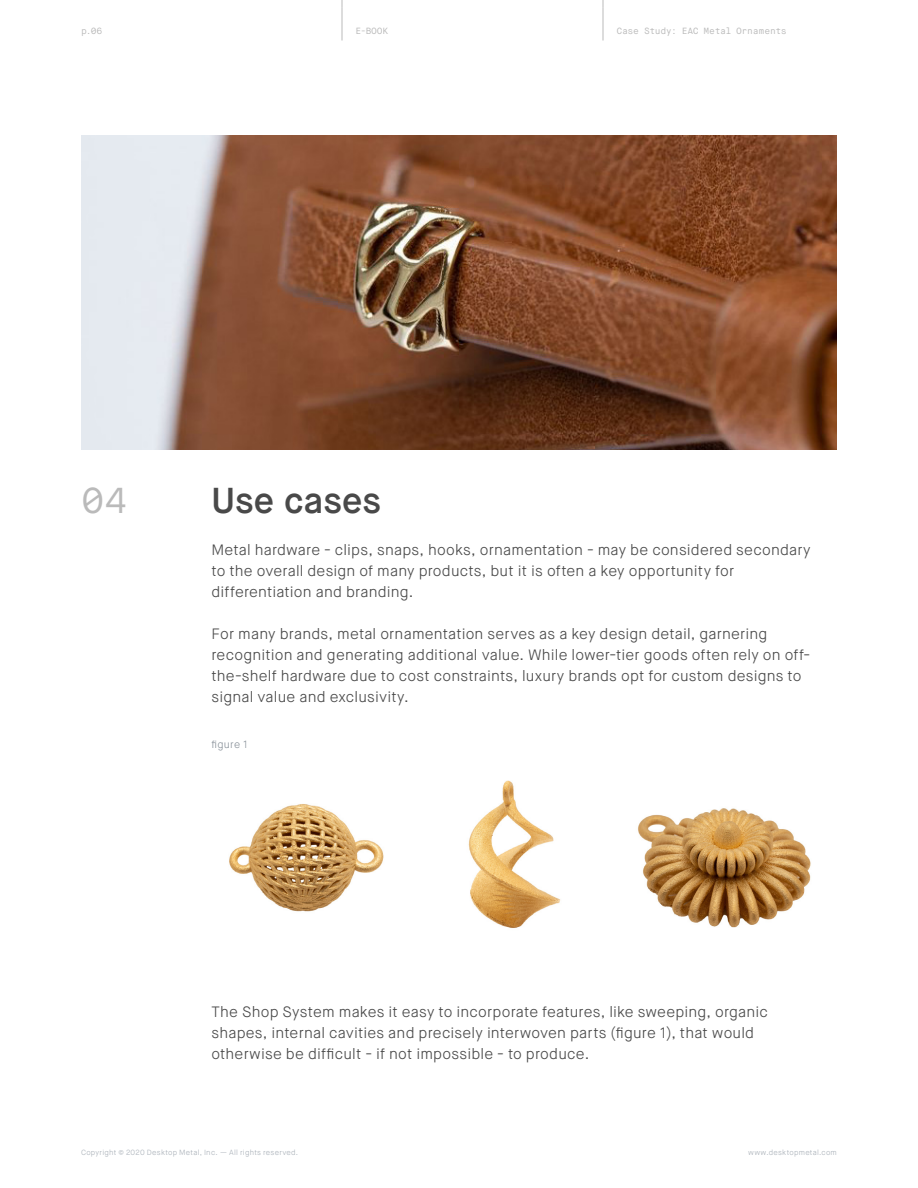
<style>
.page{position:relative;width:918px;height:1188px;background:#fff}
.page>*{position:absolute;margin:0;border:0;box-sizing:border-box;transform-origin:0 0}
.Body_Title{font:600 36px "Maison Neue";letter-spacing:.005em;color:#494949}
.Chapter_number{font:36px "Maison Neue Mono";color:#bababa}
.Body_Text{font:300 15px/21px "Maison Neue";letter-spacing:.01em;color:#494949}
.Body_Text-2{font:300 10.5px "Maison Neue";color:#899199}
.t1{font:9px "Maison Neue Mono";letter-spacing:-.03em;color:#bababa}
.t2{font:300 7.5px "Maison Neue";letter-spacing:.035em;color:#a9b0b8}
</style>
<div class="page">
<hr style="left:342px;top:8px;width:1px;height:32px;background:#bababa">
<hr style="left:603px;top:8px;width:1px;height:32px;background:#bababa">
<img style="left:229px;top:804px;width:155px;height:108px">
<img style="left:468px;top:780px;width:93px;height:148px">
<img style="left:638px;top:808px;width:173px;height:120px">
<img style="left:81px;top:135px;width:756px;height:315px">
<p class="t1" style="left:81px;top:26px;width:23px">p.06</p>
<p class="t1" style="left:356px;top:26px;width:34px">E-BOOK</p>
<p class="t1" style="left:616px;top:26px;width:172px">Case Study: EAC Metal Ornaments</p>
<p class="Chapter_number" style="left:81px;top:478px;width:49px">04</p>
<p class="Body_Title" style="left:212px;top:478px;width:171px">Use cases</p>
<p class="Body_Text" style="left:212px;top:539px;width:601px">Metal hardware - clips, snaps, hooks, ornamentation - may be considered secondary to the overall design of many products, but it is often a key opportunity for differentiation and branding.</p>
<p class="Body_Text" style="left:212px;top:623px;width:600px">For many brands, metal ornamentation serves as a key design detail, garnering recognition and generating additional value. While lower-tier goods often rely on off&shy;the-shelf hardware due to cost constraints, luxury brands opt for custom designs to signal value and exclusivity.</p>
<p class="Body_Text-2" style="left:212px;top:737px;width:38px">figure 1</p>
<p class="Body_Text" style="left:212px;top:1001px;width:558px">The Shop System makes it easy to incorporate features, like sweeping, organic shapes, internal cavities and precisely interwoven parts (figure 1), that would otherwise be difficult - if not impossible - to produce.</p>
<p class="t2" style="left:81px;top:1148px;width:219px">Copyright © 2020 Desktop Metal, Inc. — All rights reserved.</p>
<p class="t2" style="left:748px;top:1148px;width:90px">www.desktopmetal.com</p>
</div>
